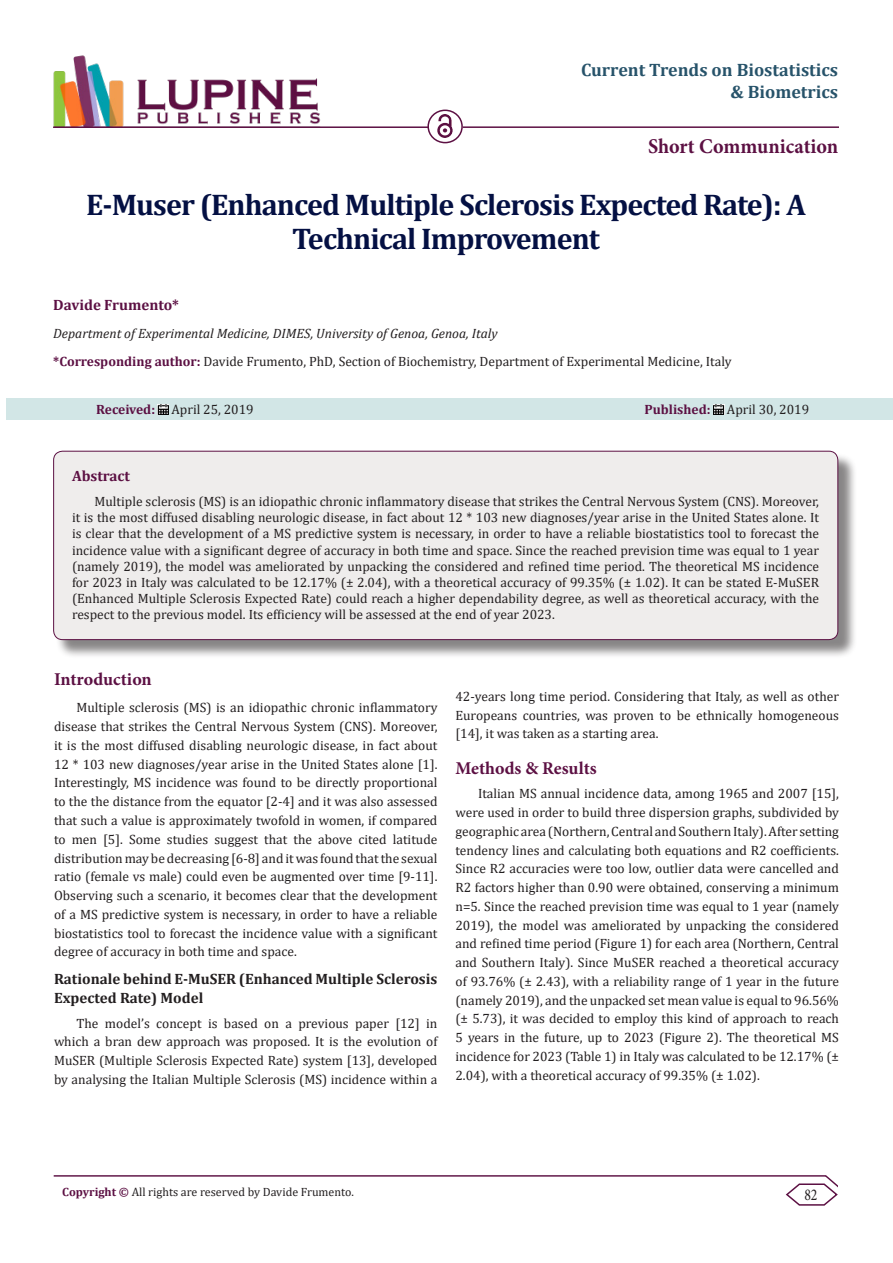
<style>
.page{position:relative;width:893px;height:1263px;background:#fff}
.page>*{position:absolute;margin:0;border:0;box-sizing:border-box;transform-origin:0 0}
.t1{font:700 30px/34.5px "Cambria";letter-spacing:-.03em;color:#041043;text-align:center}
.t2{font:700 21px "Minion Pro";color:#5c1043;scale:.96 1}
.t3{font:700 18px/21.6px "Cambria";color:#27536a;text-align:right}
.t4{font:700 18px "Minion Pro";color:#5c1043}
.t5{font:16.5px "Minion Pro";color:#231f20;scale:.83 1}
.List_Paragraph{font:700 15px/18.8px "Cambria";color:#231f20}
.t6{font:700 15px "Cambria";color:#5c1043}
.List_Paragraph-2{font:13.5px/18.8px "Cambria";color:#231f20;text-align:justify}
.t7{font:italic 13.5px "Cambria";color:#231f20}
.t8{font:12px "Cambria";color:#231f20}
.s1{font-weight:700;color:#5c1043}
</style>
<div class="page">
<hr style="left:54px;top:1175px;width:772px;height:1px;background:#5c1043">
<svg style="left:785px;top:1175px;width:53px;height:31px"></svg>
<img style="left:53px;top:55px;width:267px;height:71px">
<hr style="left:53px;top:126px;width:375px;height:2px;background:#5c1043">
<img style="left:438px;top:115px;width:15px;height:23px">
<div style="left:6px;top:399px;width:887px;height:21px;background:#d2e6e6"></div>
<svg style="left:158px;top:404px;width:11px;height:11px"></svg>
<svg style="left:713px;top:404px;width:11px;height:11px"></svg>
<div style="left:427px;top:110px;width:36px;height:33px;border:2px solid #5c1043;border-radius:50%"></div>
<hr style="left:463px;top:126px;width:376px;height:2px;background:#5c1043">
<div style="left:55px;top:453px;width:802px;height:206px;background:#231f20;opacity:.54"></div>
<div style="left:54px;top:451px;width:784px;height:189px;background:#efedec;border-radius:9px"></div>
<div style="left:53px;top:451px;width:785px;height:189px;border:1px solid #5c1043;border-radius:9px"></div>
<p class="t3" style="left:581px;top:58px;width:259px">Current Trends on Biostatistics &amp; Biometrics</p>
<p class="t2" style="left:648px;top:132px;width:200px">Short Communication</p>
<p class="t1" style="left:86px;top:186px;width:721px">E-Muser (Enhanced Multiple Sclerosis Expected Rate): A<br>Technical Improvement</p>
<p class="t6" style="left:53px;top:294px;width:127px">Davide Frumento*</p>
<p class="t7" style="left:53px;top:324px;width:446px">Department of Experimental Medicine, DIMES, University of Genoa, Genoa, Italy</p>
<p class="List_Paragraph-2" style="left:53px;top:352px;width:680px"><span class="s1">*Corresponding author:</span> Davide Frumento, PhD, Section of Biochemistry, Department of Experimental Medicine, Italy</p>
<p class="List_Paragraph-2" style="left:96px;top:400px;width:159px"><span class="s1">Received:</span> April 25, 2019</p>
<p class="List_Paragraph-2" style="left:644px;top:400px;width:166px"><span class="s1">Published:</span> April 30, 2019</p>
<p class="t6" style="left:72px;top:465px;width:60px">Abstract</p>
<p class="List_Paragraph-2" style="left:72px;top:493px;width:749px;line-height:16.2px;text-indent:22px">Multiple sclerosis (MS) is an idiopathic chronic inflammatory disease that strikes the Central Nervous System (CNS). Moreover, it is the most diffused disabling neurologic disease, in fact about 12 * 103 new diagnoses/year arise in the United States alone. It is clear that the development of a MS predictive system is necessary, in order to have a reliable biostatistics tool to forecast the incidence value with a significant degree of accuracy in both time and space. Since the reached prevision time was equal to 1 year (namely 2019), the model was ameliorated by unpacking the considered and refined time period. The theoretical MS incidence for 2023 in Italy was calculated to be 12.17% (± 2.04), with a theoretical accuracy of 99.35% (± 1.02). It can be stated E-MuSER (Enhanced Multiple Sclerosis Expected Rate) could reach a higher dependability degree, as well as theoretical accuracy, with the respect to the previous model. Its efficiency will be assessed at the end of year 2023.</p>
<p class="t4" style="left:54px;top:666px;width:99px">Introduction</p>
<p class="List_Paragraph-2" style="left:54px;top:698px;width:385px;text-indent:22px">Multiple sclerosis (MS) is an idiopathic chronic inflammatory disease that strikes the Central Nervous System (CNS). Moreover, it is the most diffused disabling neurologic disease, in fact about 12 * 103 new diagnoses/year arise in the United States alone [1].<br>Interestingly, MS incidence was found to be directly proportional to the the distance from the equator [2-4] and it was also assessed that such a value is approximately twofold in women, if compared to men [5]. Some studies suggest that the above cited latitude distribution may be decreasing [6-8] and it was found that the sexual ratio (female vs male) could even be augmented over time [9-11].<br>Observing such a scenario, it becomes clear that the development of a MS predictive system is necessary, in order to have a reliable biostatistics tool to forecast the incidence value with a significant degree of accuracy in both time and space.</p>
<p class="List_Paragraph" style="left:54px;top:969px;width:385px">Rationale behind E-MuSER (Enhanced Multiple Sclerosis<br>Expected Rate) Model</p>
<p class="List_Paragraph-2" style="left:54px;top:1013px;width:385px;text-indent:22px">The model’s concept is based on a previous paper [12] in which a bran dew approach was proposed. It is the evolution of MuSER (Multiple Sclerosis Expected Rate) system [13], developed by analysing the Italian Multiple Sclerosis (MS) incidence within a</p>
<p class="List_Paragraph-2" style="left:455px;top:687px;width:385px">42-years long time period. Considering that Italy, as well as other Europeans countries, was proven to be ethnically homogeneous [14], it was taken as a starting area.</p>
<p class="t4" style="left:455px;top:755px;width:143px">Methods &amp; Results</p>
<p class="List_Paragraph-2" style="left:455px;top:784px;width:385px;text-indent:22px">Italian MS annual incidence data, among 1965 and 2007 [15], were used in order to build three dispersion graphs, subdivided by geographic area (Northern, Central and Southern Italy). After setting tendency lines and calculating both equations and R2 coefficients.<br>Since R2 accuracies were too low, outlier data were cancelled and R2 factors higher than 0.90 were obtained, conserving a minimum n=5. Since the reached prevision time was equal to 1 year (namely 2019), the model was ameliorated by unpacking the considered and refined time period (Figure 1) for each area (Northern, Central and Southern Italy). Since MuSER reached a theoretical accuracy of 93.76% (± 2.43), with a reliability range of 1 year in the future (namely 2019), and the unpacked set mean value is equal to 96.56% (± 5.73), it was decided to employ this kind of approach to reach 5 years in the future, up to 2023 (Figure 2). The theoretical MS incidence for 2023 (Table 1) in Italy was calculated to be 12.17% (± 2.04), with a theoretical accuracy of 99.35% (± 1.02).</p>
<p class="t8" style="left:62px;top:1185px;width:293px"><span class="s1">Copyright ©</span> All rights are reserved by Davide Frumento.</p>
<p class="t5" style="left:804px;top:1183px;width:17px">82</p>
</div>
